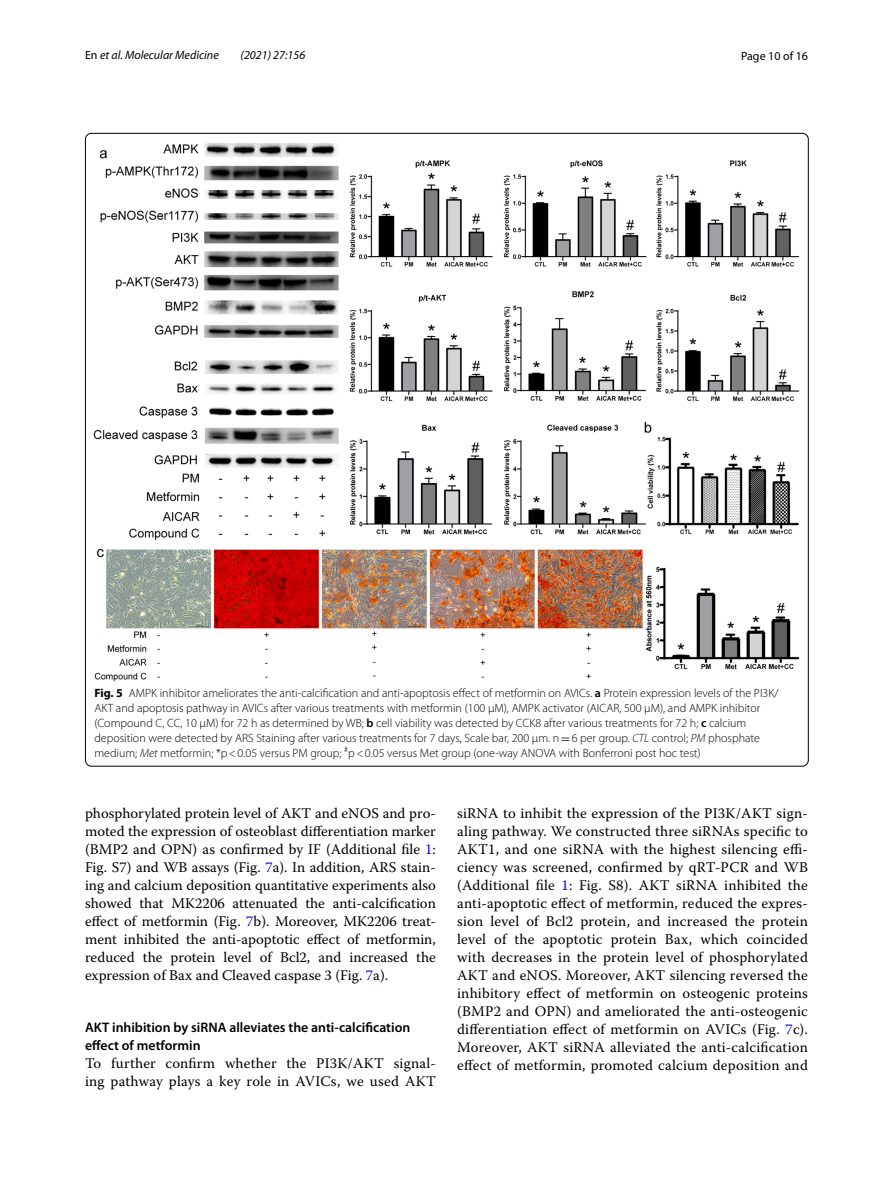
<style>
.page{position:relative;width:893px;height:1187px;background:#fff}
.page>*{position:absolute;margin:0;border:0;box-sizing:border-box;transform-origin:0 0}
.t1{font:14.7px/18px "Warnock Pro";letter-spacing:.015em;color:#000;text-align:justify}
.t2{font:600 13.8px/18px "Myriad Pro";color:#000}
.t3{font:300 12px/15px "Myriad Pro";color:#000}
.t4{font:italic 12px "Myriad Pro";color:#000}
.t5{font:12px "Myriad Pro";color:#000}
.s1{font-style:normal}
.s2{font-weight:700}
.s3{font-weight:600}
.s4{font-family:"MTSY";font-weight:400}
.s5{font-style:italic}
.s6{color:#00f}
</style>
<div class="page">
<img style="left:94px;top:143px;width:706px;height:538px">
<p class="t4" style="left:85px;top:48px;width:135px"><span class="s1">En</span> et al. Molecular Medicine</p>
<p class="t4" style="left:241px;top:48px;width:66px">(2021) 27:156</p>
<p class="t5" style="left:741px;top:48px;width:68px">Page 10 of 16</p>
<p class="t3" style="left:94px;top:685px;width:686px"><span class="s2">Fig. 5</span> AMPK inhibitor ameliorates the anti-calcification and anti-apoptosis effect of metformin on AVICs. <span class="s3">a</span> Protein expression levels of the PI3K/ AKT and apoptosis pathway in AVICs after various treatments with metformin (100 μM), AMPK activator (AICAR, 500 μM), and AMPK inhibitor (Compound C, CC, 10 μM) for 72 h as determined by WB; <span class="s3">b</span> cell viability was detected by CCK8 after various treatments for 72 h; <span class="s3">c</span> calcium deposition were detected by ARS Staining after various treatments for 7 days, Scale bar, 200 μm. n<span class="s4">=</span>6 per group. <span class="s5">CTL</span> control; <span class="s5">PM</span> phosphate medium; <span class="s5">Met</span> metformin; *p&lt;0.05 versus PM group; <sup>#</sup>p&lt;0.05 versus Met group (one-way ANOVA with Bonferroni post hoc test)</p>
<p class="t1" style="left:85px;top:804px;width:352px">phosphorylated protein level of AKT and eNOS and pro&shy;moted the expression of osteoblast differentiation marker (BMP2 and OPN) as confirmed by IF (Additional file <span class="s6">1</span>:<br>Fig. S7) and WB assays (Fig. <span class="s6">7</span>a). In addition, ARS stain&shy;ing and calcium deposition quantitative experiments also showed that MK2206 attenuated the anti-calcification effect of metformin (Fig. <span class="s6">7</span>b). Moreover, MK2206 treat&shy;ment inhibited the anti-apoptotic effect of metformin, reduced the protein level of Bcl2, and increased the expression of Bax and Cleaved caspase 3 (Fig. <span class="s6">7</span>a).</p>
<p class="t2" style="left:85px;top:1018px;width:327px">AKT inhibition by siRNA alleviates the anti‑calcification effect of metformin</p>
<p class="t1" style="left:85px;top:1054px;width:352px">To further confirm whether the PI3K/AKT signal&shy;ing pathway plays a key role in AVICs, we used AKT</p>
<p class="t1" style="left:457px;top:804px;width:352px">siRNA to inhibit the expression of the PI3K/AKT sign&shy;aling pathway. We constructed three siRNAs specific to AKT1, and one siRNA with the highest silencing effi&shy;ciency was screened, confirmed by qRT-PCR and WB (Additional file <span class="s6">1</span>: Fig. S8). AKT siRNA inhibited the anti-apoptotic effect of metformin, reduced the expres&shy;sion level of Bcl2 protein, and increased the protein level of the apoptotic protein Bax, which coincided with decreases in the protein level of phosphorylated AKT and eNOS. Moreover, AKT silencing reversed the inhibitory effect of metformin on osteogenic proteins (BMP2 and OPN) and ameliorated the anti-osteogenic differentiation effect of metformin on AVICs (Fig. <span class="s6">7</span>c).<br>Moreover, AKT siRNA alleviated the anti-calcification effect of metformin, promoted calcium deposition and</p>
</div>
